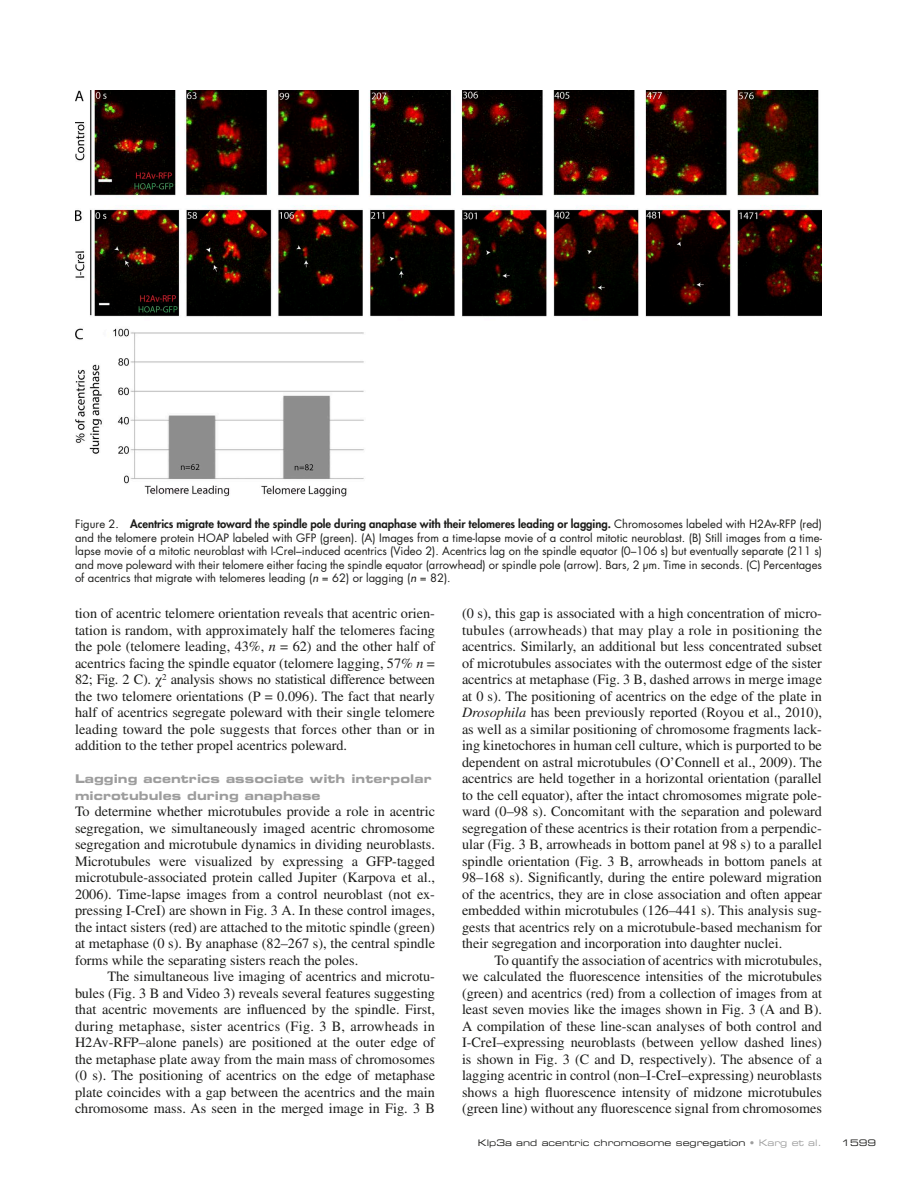
<style>
.page{position:relative;width:918px;height:1188px;background:#fff}
.page>*{position:absolute;margin:0;border:0;box-sizing:border-box;transform-origin:0 0}
.t1{font:14.25px/16.5px "Times LT Std";color:#1d1d1b;text-align:justify}
.t2{font:12px/16.5px "Eurostile LT Std Bold Ex 2";letter-spacing:.005em;color:#9d9d9d}
.t3{font:11.25px/13.5px "Futura Std";color:#1d1d1b;text-align:justify}
.t4{font:9px "Eurostile LT Std Ex 2";color:#1d1d1b}
.s1{font-weight:800}
.s2{font-weight:500;font-style:italic}
.s3{font-style:italic}
.s4{font-family:"STIX General"}
.s5{color:#9d9d9d}
</style>
<div class="page">
<img style="left:75px;top:90px;width:747px;height:407px">
<p class="t3" style="left:75px;top:517px;width:749px">Figure 2. <span class="s1">Acentrics migrate toward the spindle pole during anaphase with their telomeres leading or lagging.</span> Chromosomes labeled with H2Av-RFP (red) and the telomere protein HOAP labeled with GFP (green). (A) Images from a time-lapse movie of a control mitotic neuroblast. (B) Still images from a time&shy;lapse movie of a mitotic neuroblast with I-CreI–induced acentrics (Video 2). Acentrics lag on the spindle equator (0–106 s) but eventually separate (211 s) and move poleward with their telomere either facing the spindle equator (arrowhead) or spindle pole (arrow). Bars, 2 µm. Time in seconds. (C) Percentages of acentrics that migrate with telomeres leading (<span class="s2">n</span> = 62) or lagging (<span class="s2">n</span> = 82).</p>
<p class="t1" style="left:75px;top:605px;width:362px">tion of acentric telomere orientation reveals that acentric orien&shy;tation is random, with approximately half the telomeres facing the pole (telomere leading, 43%, <span class="s3">n</span> = 62) and the other half of acentrics facing the spindle equator (telomere lagging, 57% <span class="s3">n</span> = 82; Fig. 2 C). <span class="s4">χ</span><sup>2</sup> analysis shows no statistical difference between the two telomere orientations (P = 0.096). The fact that nearly half of acentrics segregate poleward with their single telomere leading toward the pole suggests that forces other than or in addition to the tether propel acentrics poleward.</p>
<p class="t2" style="left:75px;top:770px;width:358px">Lagging acentrics associate with interpolar microtubules during anaphase</p>
<p class="t1" style="left:75px;top:803px;width:362px">To determine whether microtubules provide a role in acentric segregation, we simultaneously imaged acentric chromosome segregation and microtubule dynamics in dividing neuroblasts.<br>Microtubules were visualized by expressing a GFP-tagged microtubule-associated protein called Jupiter (Karpova et al., 2006). Time-lapse images from a control neuroblast (not ex&shy;pressing I-CreI) are shown in Fig. 3 A. In these control images, the intact sisters (red) are attached to the mitotic spindle (green) at metaphase (0 s). By anaphase (82–267 s), the central spindle forms while the separating sisters reach the poles.</p>
<p class="t1" style="left:75px;top:968px;width:362px;text-indent:32px">The simultaneous live imaging of acentrics and microtu&shy;bules (Fig. 3 B and Video 3) reveals several features suggesting that acentric movements are influenced by the spindle. First, during metaphase, sister acentrics (Fig. 3 B, arrowheads in H2Av-RFP–alone panels) are positioned at the outer edge of the metaphase plate away from the main mass of chromosomes (0 s). The positioning of acentrics on the edge of metaphase plate coincides with a gap between the acentrics and the main chromosome mass. As seen in the merged image in Fig. 3 B</p>
<p class="t1" style="left:462px;top:605px;width:362px">(0 s), this gap is associated with a high concentration of micro&shy;tubules (arrowheads) that may play a role in positioning the acentrics. Similarly, an additional but less concentrated subset of microtubules associates with the outermost edge of the sister acentrics at metaphase (Fig. 3 B, dashed arrows in merge image at 0 s). The positioning of acentrics on the edge of the plate in <span class="s3">Drosophila</span> has been previously reported (Royou et al., 2010), as well as a similar positioning of chromosome fragments lack&shy;ing kinetochores in human cell culture, which is purported to be dependent on astral microtubules (O’Connell et al., 2009). The acentrics are held together in a horizontal orientation (parallel to the cell equator), after the intact chromosomes migrate pole&shy;ward (0–98 s). Concomitant with the separation and poleward segregation of these acentrics is their rotation from a perpendic&shy;ular (Fig. 3 B, arrowheads in bottom panel at 98 s) to a parallel spindle orientation (Fig. 3 B, arrowheads in bottom panels at 98–168 s). Significantly, during the entire poleward migration of the acentrics, they are in close association and often appear embedded within microtubules (126–441 s). This analysis sug&shy;gests that acentrics rely on a microtubule-based mechanism for their segregation and incorporation into daughter nuclei.</p>
<p class="t1" style="left:462px;top:951px;width:362px;text-indent:32px">To quantify the association of acentrics with microtubules, we calculated the fluorescence intensities of the microtubules (green) and acentrics (red) from a collection of images from at least seven movies like the images shown in Fig. 3 (A and B).<br>A compilation of these line-scan analyses of both control and I-CreI–expressing neuroblasts (between yellow dashed lines) is shown in Fig. 3 (C and D, respectively). The absence of a lagging acentric in control (non–I-CreI–expressing) neuroblasts shows a high fluorescence intensity of midzone microtubules (green line) without any fluorescence signal from chromosomes</p>
<p class="t4" style="left:478px;top:1136px;width:346px">Klp3a and acentric chromosome segregation <span class="s5">• Karg et al.</span></p>
<p class="t4" style="left:841px;top:1136px;width:36px">1599</p>
</div>
